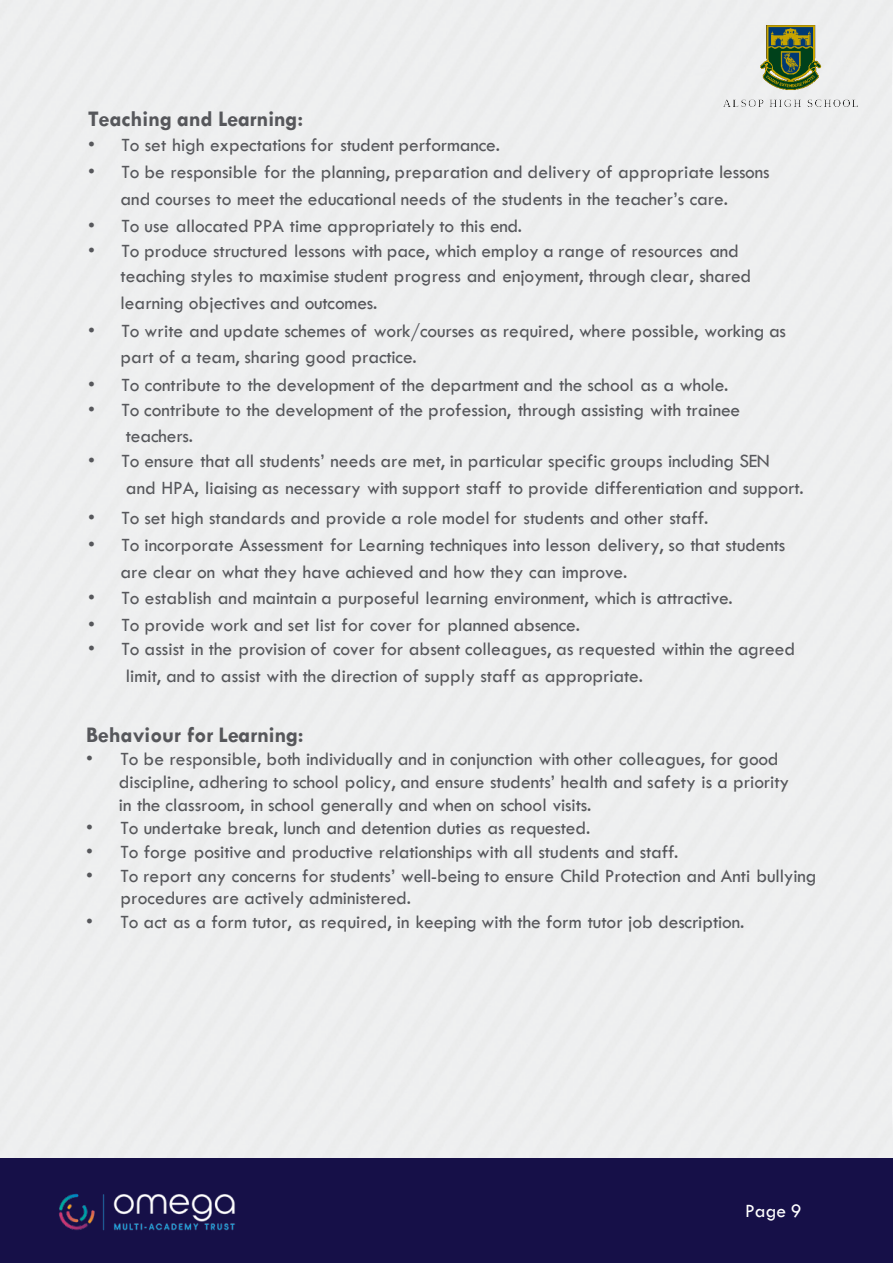
<style>
.page{position:relative;width:893px;height:1264px;background:#fff}
.page>*{position:absolute;margin:0;border:0;box-sizing:border-box;transform-origin:0 0}
.t1{font:700 22.5px "Tw Cen";letter-spacing:-.005em;color:#56575b}
.t2{font:19.5px/27px "Tw Cen";color:#56575b}
.t3{font:19.5px "Tw Cen";color:#fff}
.s1{font-family:"Arial"}
</style>
<div class="page">
<div style="left:0;top:1px;width:892px;height:1157px;background:#eeeff0"></div>
<div style="left:0;top:1158px;width:892px;height:105px;background:#161048"></div>
<img style="left:59px;top:1194px;width:176px;height:37px">
<img style="left:723px;top:25px;width:134px;height:81px">
<p class="t1" style="left:88px;top:105px;width:217px">Teaching and Learning:</p>
<p class="t2" style="left:88px;top:132px;width:413px"><span class="s1">•</span> To set high expectations for student performance.</p>
<p class="t2" style="left:88px;top:158px;width:683px;text-align:center"><span class="s1">•</span> To be responsible for the planning, preparation and delivery of appropriate lessons and courses to meet the educational needs of the students in the teacher’s care.</p>
<p class="t2" style="left:88px;top:212px;width:435px"><span class="s1">•</span> To use allocated PPA time appropriately to this end.</p>
<p class="t2" style="left:88px;top:237px;width:652px"><span class="s1">•</span> To produce structured lessons with pace, which employ a range of resources and</p>
<p class="t2" style="left:120px;top:262px;width:632px">teaching styles to maximise student progress and enjoyment, through clear, shared learning objectives and outcomes.</p>
<p class="t2" style="left:120px;top:317px;width:667px;line-height:26.1px;text-indent:-32px"><span class="s1">•</span> To write and update schemes of work/courses as required, where possible, working as part of a team, sharing good practice.</p>
<p class="t2" style="left:88px;top:371px;width:642px"><span class="s1">•</span> To contribute to the development of the department and the school as a whole.</p>
<p class="t2" style="left:88px;top:396px;width:653px"><span class="s1">•</span> To contribute to the development of the profession, through assisting with trainee</p>
<p class="t2" style="left:126px;top:422px;width:69px">teachers.</p>
<p class="t2" style="left:126px;top:448px;width:679px;text-indent:-38px"><span class="s1">•</span> To ensure that all students’ needs are met, in particular specific groups including SEN and HPA, liaising as necessary with support staff to provide differentiation and support.</p>
<p class="t2" style="left:88px;top:504px;width:621px"><span class="s1">•</span> To set high standards and provide a role model for students and other staff.</p>
<p class="t2" style="left:120px;top:531px;width:666px;text-indent:-32px"><span class="s1">•</span> To incorporate Assessment for Learning techniques into lesson delivery, so that students are clear on what they have achieved and how they can improve.</p>
<p class="t2" style="left:88px;top:584px;width:646px"><span class="s1">•</span> To establish and maintain a purposeful learning environment, which is attractive.</p>
<p class="t2" style="left:88px;top:611px;width:493px"><span class="s1">•</span> To provide work and set list for cover for planned absence.</p>
<p class="t2" style="left:126px;top:636px;width:670px;line-height:26.2px;text-indent:-38px"><span class="s1">•</span> To assist in the provision of cover for absent colleagues, as requested within the agreed limit, and to assist with the direction of supply staff as appropriate.</p>
<p class="t1" style="left:86px;top:721px;width:219px">Behaviour for Learning:</p>
<p class="t2" style="left:119px;top:748px;width:671px;line-height:22.4px;text-indent:-32px"><span class="s1">•</span> To be responsible, both individually and in conjunction with other colleagues, for good discipline, adhering to school policy, and ensure students’ health and safety is a priority</p>
<p class="t2" style="left:119px;top:791px;width:474px">in the classroom, in school generally and when on school visits.</p>
<p class="t2" style="left:86px;top:814px;width:505px"><span class="s1">•</span> To undertake break, lunch and detention duties as requested.</p>
<p class="t2" style="left:86px;top:838px;width:593px"><span class="s1">•</span> To forge positive and productive relationships with all students and staff.</p>
<p class="t2" style="left:120px;top:864px;width:697px;line-height:22.5px;text-indent:-34px"><span class="s1">•</span> To report any concerns for students’ well-being to ensure Child Protection and Anti bullying procedures are actively administered.</p>
<p class="t2" style="left:86px;top:908px;width:659px"><span class="s1">•</span> To act as a form tutor, as required, in keeping with the form tutor job description.</p>
<p class="t3" style="left:745px;top:1199px;width:58px">Page 9</p>
</div>
